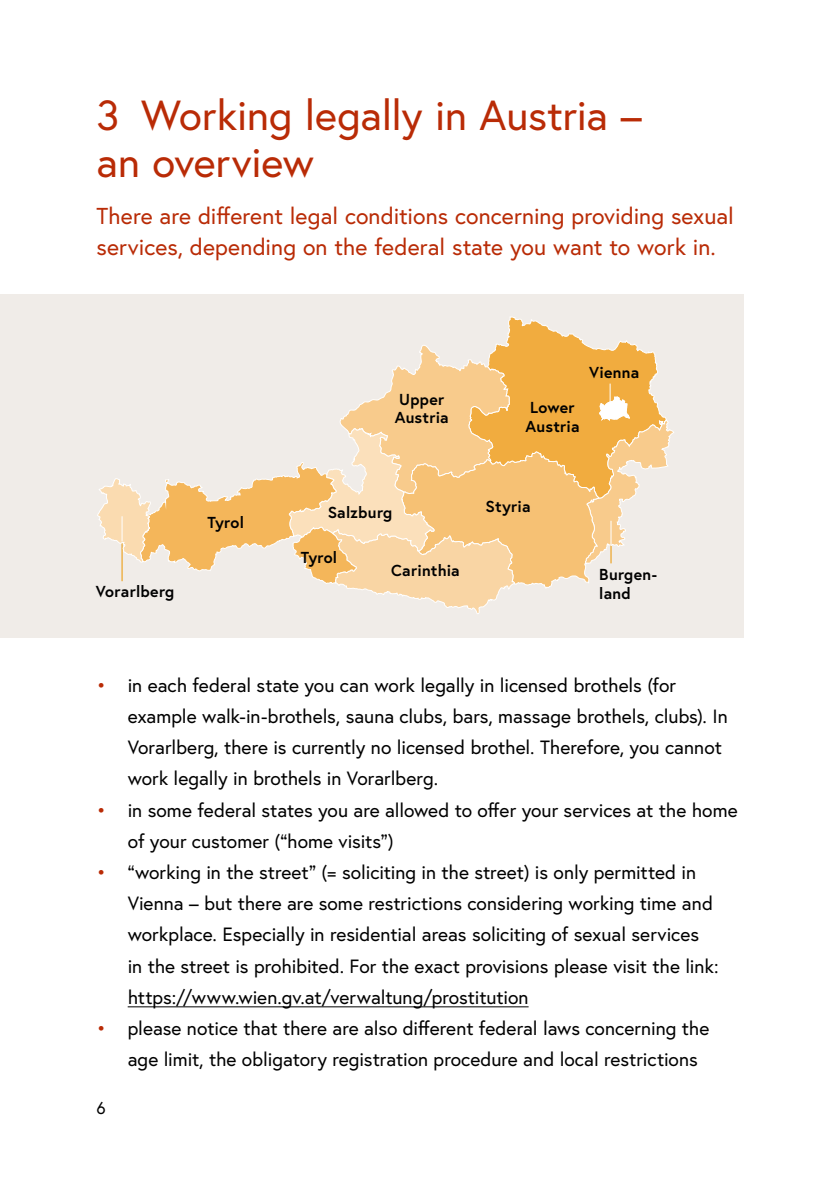
<style>
.page{position:relative;width:840px;height:1191px;background:#fff}
.page>*{position:absolute;margin:0;border:0;box-sizing:border-box;transform-origin:0 0}
.t1{font:42px/46.2px "Europa Austria";letter-spacing:-.005em;color:#b92b06}
.p_Introtext{font:23px/31.2px "Europa Austria";color:#b92b06}
.t2{font:19.2px/31.2px "Europa Austria";letter-spacing:-.005em;color:#000}
.t3{font:17px "Europa Austria";color:#000}
.t4{font:700 15.8px/18.6px "Europa Austria";letter-spacing:.015em;color:#000}
.s1{color:#b92b06}
</style>
<div class="page">
<hr style="left:128px;top:1006px;width:400px;height:1px;background:#000">
<div style="left:0;top:295px;width:743px;height:343px;background:#f0ece8"></div>
<svg style="left:97px;top:317px;width:577px;height:297px"></svg>
<h1 class="t1" style="left:96px;top:92px;width:546px">3 Working legally in Austria – an overview</h1>
<p class="p_Introtext" style="left:96px;top:200px;width:638px">There are different legal conditions concerning providing sexual services, depending on the federal state you want to work in.</p>
<p class="t4" style="left:96px;top:582px;width:80px">Vorarlberg</p>
<p class="t4" style="left:207px;top:512px;width:38px">Tyrol</p>
<p class="t4" style="left:394px;top:389px;width:55px">Upper<br>Austria</p>
<p class="t4" style="left:327px;top:503px;width:66px">Salzburg</p>
<p class="t4" style="left:300px;top:547px;width:38px">Tyrol</p>
<p class="t4" style="left:391px;top:561px;width:70px">Carinthia</p>
<p class="t4" style="left:525px;top:398px;width:55px;text-align:center">Lower<br>Austria</p>
<p class="t4" style="left:589px;top:362px;width:52px">Vienna</p>
<p class="t4" style="left:485px;top:496px;width:46px">Styria</p>
<p class="t4" style="left:599px;top:565px;width:59px">Burgen&shy;land</p>
<p class="t2" style="left:128px;top:669px;width:601px;text-indent:-31px"><span class="s1">•</span> in each federal state you can work legally in licensed brothels (for example walk-in-brothels, sauna clubs, bars, massage brothels, clubs). In Vorarlberg, there is currently no licensed brothel. Therefore, you cannot work legally in brothels in Vorarlberg.</p>
<p class="t2" style="left:128px;top:794px;width:611px;text-indent:-31px"><span class="s1">•</span> in some federal states you are allowed to offer your services at the home of your customer (“home visits”)</p>
<p class="t2" style="left:128px;top:856px;width:592px;text-indent:-31px"><span class="s1">•</span> “working in the street” (= soliciting in the street) is only permitted in Vienna – but there are some restrictions considering working time and workplace. Especially in residential areas soliciting of sexual services<br>in the street is prohibited. For the exact provisions please visit the link: https://www.wien.gv.at/verwaltung/prostitution</p>
<p class="t2" style="left:128px;top:1012px;width:582px;text-indent:-31px"><span class="s1">•</span> please notice that there are also different federal laws concerning the age limit, the obligatory registration procedure and local restrictions</p>
<p class="t3" style="left:96px;top:1096px;width:11px">6</p>
</div>
